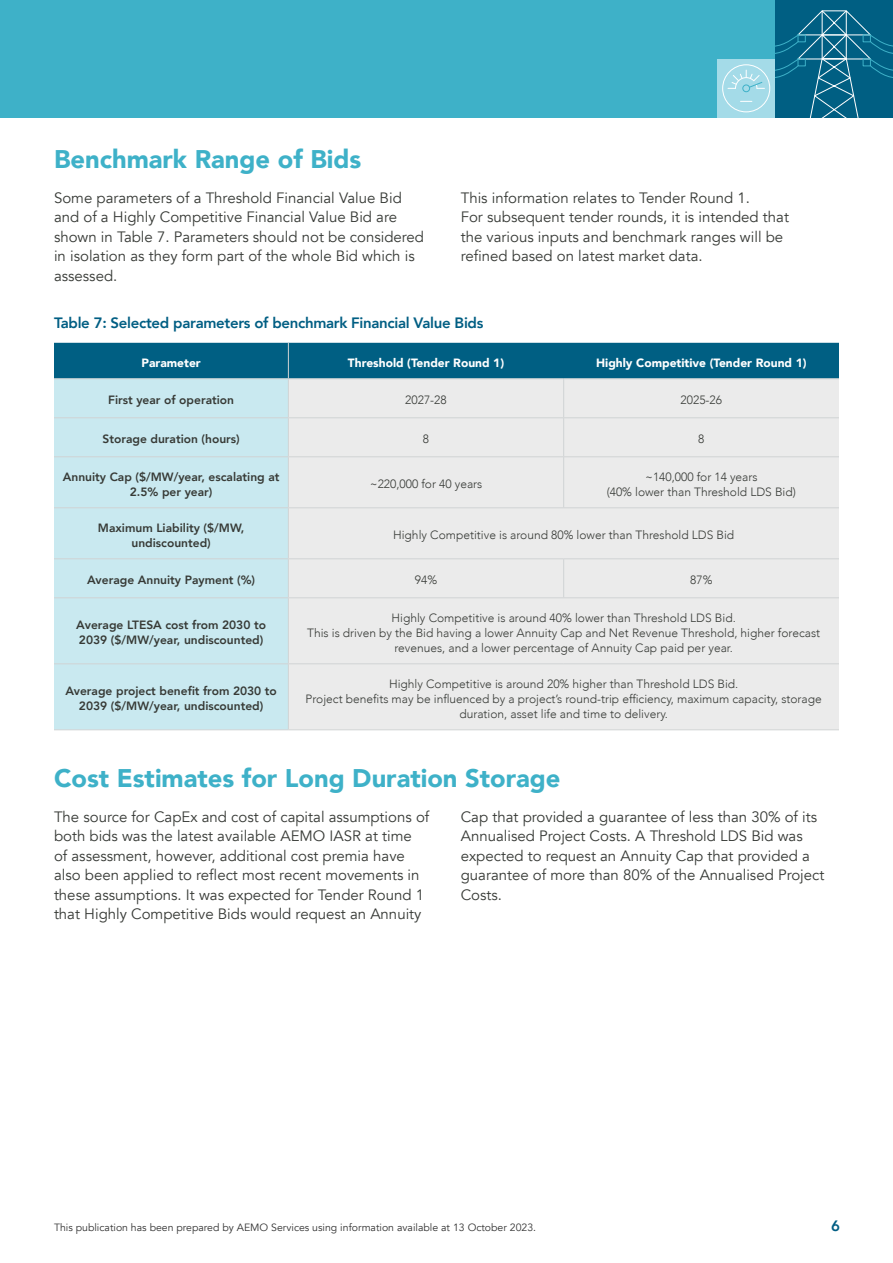
<style>
.page{position:relative;width:893px;height:1263px;background:#fff}
.page>*{position:absolute;margin:0;border:0;box-sizing:border-box;transform-origin:0 0}
.Heading_1{font:900 25.5px "Avenir";color:#3eb1c8}
.Body_text_-_charcole{font:15px/19.5px "Avenir";color:#373a36}
.Body_text_-_charcole-2{font:800 15px "Avenir";letter-spacing:-.02em;color:#005e83}
.t1{font:800 15px "Avenir";color:#005d83}
.Table_-_body__right__dark{font:300 12px/15px "Avenir";color:#373a36;text-align:center}
.Table_-_body__right__dark-2{font:800 12px/15px "Avenir";color:#373a36;text-align:center}
.Table_-_h1__black__left__white{font:900 12px "Avenir";color:#fff}
.t2{font:10.5px "Avenir";color:#333}
</style>
<div class="page">
<div style="left:0;top:0;width:893px;height:118px;background:#3eb1c8"></div>
<div style="left:717px;top:59px;width:58px;height:59px;background:#a4dbe8"></div>
<div style="left:775px;top:0;width:118px;height:118px;background:#005f83"></div>
<hr style="left:775px;top:0;width:59px;height:1px;background:#a4dbe8">
<div style="left:722px;top:64px;width:48px;height:48px;border:1px solid #fff;border-radius:50%"></div>
<div style="left:742px;top:84px;width:8px;height:8px;border:1px solid #3eb1c8;border-radius:50%"></div>
<svg style="left:728px;top:70px;width:36px;height:19px"></svg>
<svg style="left:740px;top:101px;width:12px;height:1px"></svg>
<svg style="left:775px;top:10px;width:118px;height:108px"></svg>
<svg style="left:788px;top:0;width:34px;height:1px"></svg>
<div style="left:54px;top:343px;width:785px;height:35px;background:#005f83"></div>
<div style="left:54px;top:379px;width:234px;height:350px;background:#c9e9f0"></div>
<div style="left:289px;top:379px;width:550px;height:350px;background:#ebebeb"></div>
<hr style="left:563px;top:379px;width:1px;height:38px;background:#d0d3d4">
<hr style="left:563px;top:418px;width:1px;height:38px;background:#d0d3d4">
<hr style="left:563px;top:457px;width:1px;height:50px;background:#d0d3d4">
<hr style="left:288px;top:343px;width:1px;height:35px;background:#d0d3d4">
<hr style="left:54px;top:378px;width:234px;height:1px;background:#d0d3d4">
<hr style="left:288px;top:378px;width:276px;height:1px;background:#d0d3d4">
<hr style="left:288px;top:379px;width:1px;height:38px;background:#d0d3d4">
<hr style="left:564px;top:378px;width:275px;height:1px;background:#d0d3d4">
<hr style="left:54px;top:417px;width:234px;height:1px;background:#d0d3d4">
<hr style="left:288px;top:417px;width:276px;height:1px;background:#d0d3d4">
<hr style="left:288px;top:418px;width:1px;height:38px;background:#d0d3d4">
<hr style="left:564px;top:417px;width:275px;height:1px;background:#d0d3d4">
<hr style="left:54px;top:456px;width:234px;height:1px;background:#d0d3d4">
<hr style="left:288px;top:456px;width:276px;height:1px;background:#d0d3d4">
<hr style="left:288px;top:457px;width:1px;height:50px;background:#d0d3d4">
<hr style="left:564px;top:456px;width:275px;height:1px;background:#d0d3d4">
<hr style="left:54px;top:507px;width:234px;height:1px;background:#d0d3d4">
<hr style="left:288px;top:507px;width:276px;height:1px;background:#d0d3d4">
<hr style="left:288px;top:508px;width:1px;height:50px;background:#d0d3d4">
<hr style="left:564px;top:507px;width:275px;height:1px;background:#d0d3d4">
<hr style="left:54px;top:558px;width:234px;height:1px;background:#d0d3d4">
<hr style="left:288px;top:558px;width:276px;height:1px;background:#d0d3d4">
<hr style="left:288px;top:559px;width:1px;height:38px;background:#d0d3d4">
<hr style="left:564px;top:558px;width:275px;height:1px;background:#d0d3d4">
<hr style="left:563px;top:559px;width:1px;height:38px;background:#d0d3d4">
<hr style="left:54px;top:597px;width:234px;height:1px;background:#d0d3d4">
<hr style="left:288px;top:597px;width:276px;height:1px;background:#d0d3d4">
<hr style="left:288px;top:598px;width:1px;height:65px;background:#d0d3d4">
<hr style="left:564px;top:597px;width:275px;height:1px;background:#d0d3d4">
<hr style="left:54px;top:663px;width:234px;height:1px;background:#d0d3d4">
<hr style="left:288px;top:663px;width:276px;height:1px;background:#d0d3d4">
<hr style="left:288px;top:664px;width:1px;height:65px;background:#d0d3d4">
<hr style="left:564px;top:663px;width:275px;height:1px;background:#d0d3d4">
<hr style="left:54px;top:729px;width:234px;height:1px;background:#d0d3d4">
<hr style="left:288px;top:729px;width:276px;height:1px;background:#d0d3d4">
<hr style="left:564px;top:729px;width:275px;height:1px;background:#d0d3d4">
<p class="Heading_1" style="left:54px;top:137px;width:309px">Benchmark Range of Bids</p>
<p class="Body_text_-_charcole" style="left:54px;top:188px;width:372px">Some parameters of a Threshold Financial Value Bid and of a Highly Competitive Financial Value Bid are shown in Table 7. Parameters should not be considered in isolation as they form part of the whole Bid which is assessed.</p>
<p class="Body_text_-_charcole" style="left:461px;top:188px;width:330px">This information relates to Tender Round 1.<br>For subsequent tender rounds, it is intended that the various inputs and benchmark ranges will be refined based on latest market data.</p>
<p class="Body_text_-_charcole-2" style="left:54px;top:311px;width:431px">Table 7: Selected parameters of benchmark Financial Value Bids</p>
<p class="Table_-_h1__black__left__white" style="left:142px;top:352px;width:61px">Parameter</p>
<p class="Table_-_h1__black__left__white" style="left:348px;top:352px;width:158px">Threshold (Tender Round 1)</p>
<p class="Table_-_h1__black__left__white" style="left:596px;top:352px;width:212px">Highly Competitive (Tender Round 1)</p>
<p class="Table_-_body__right__dark-2" style="left:108px;top:393px;width:127px">First year of operation</p>
<p class="Table_-_body__right__dark" style="left:405px;top:393px;width:43px">2027-28</p>
<p class="Table_-_body__right__dark" style="left:681px;top:393px;width:43px">2025-26</p>
<p class="Table_-_body__right__dark-2" style="left:103px;top:432px;width:139px">Storage duration (hours)</p>
<p class="Table_-_body__right__dark" style="left:423px;top:432px;width:8px">8</p>
<p class="Table_-_body__right__dark" style="left:698px;top:432px;width:8px">8</p>
<p class="Table_-_body__right__dark-2" style="left:63px;top:469px;width:218px">Annuity Cap ($/MW/year, escalating at<br>2.5% per year)</p>
<p class="Table_-_body__right__dark" style="left:370px;top:477px;width:114px">~220,000 for 40 years</p>
<p class="Table_-_body__right__dark" style="left:645px;top:469px;width:114px">~140,000 for 14 years</p>
<p class="Table_-_body__right__dark" style="left:607px;top:484px;width:191px">(40% lower than Threshold LDS Bid)</p>
<p class="Table_-_body__right__dark-2" style="left:98px;top:520px;width:148px">Maximum Liability ($/MW, undiscounted)</p>
<p class="Table_-_body__right__dark" style="left:393px;top:528px;width:343px">Highly Competitive is around 80% lower than Threshold LDS Bid</p>
<p class="Table_-_body__right__dark-2" style="left:87px;top:573px;width:170px">Average Annuity Payment (%)</p>
<p class="Table_-_body__right__dark" style="left:415px;top:573px;width:24px">94%</p>
<p class="Table_-_body__right__dark" style="left:690px;top:573px;width:24px">87%</p>
<p class="Table_-_body__right__dark-2" style="left:76px;top:618px;width:191px;text-align:left">Average LTESA cost from 2030 to<br>2039 ($/MW/year, undiscounted)</p>
<p class="Table_-_body__right__dark" style="left:392px;top:610px;width:346px">Highly Competitive is around 40% lower than Threshold LDS Bid.</p>
<p class="Table_-_body__right__dark" style="left:307px;top:625px;width:514px">This is driven by the Bid having a lower Annuity Cap and Net Revenue Threshold, higher forecast revenues, and a lower percentage of Annuity Cap paid per year.</p>
<p class="Table_-_body__right__dark-2" style="left:65px;top:684px;width:213px">Average project benefit from 2030 to<br>2039 ($/MW/year, undiscounted)</p>
<p class="Table_-_body__right__dark" style="left:389px;top:676px;width:351px">Highly Competitive is around 20% higher than Threshold LDS Bid.</p>
<p class="Table_-_body__right__dark" style="left:306px;top:691px;width:518px">Project benefits may be influenced by a project’s round-trip efficiency, maximum capacity, storage duration, asset life and time to delivery.</p>
<p class="Heading_1" style="left:54px;top:756px;width:508px">Cost Estimates for Long Duration Storage</p>
<p class="Body_text_-_charcole" style="left:54px;top:807px;width:377px">The source for CapEx and cost of capital assumptions of both bids was the latest available AEMO IASR at time<br>of assessment, however, additional cost premia have also been applied to reflect most recent movements in these assumptions. It was expected for Tender Round 1 that Highly Competitive Bids would request an Annuity</p>
<p class="Body_text_-_charcole" style="left:461px;top:807px;width:365px">Cap that provided a guarantee of less than 30% of its Annualised Project Costs. A Threshold LDS Bid was expected to request an Annuity Cap that provided a guarantee of more than 80% of the Annualised Project Costs.</p>
<p class="t2" style="left:54px;top:1221px;width:484px">This publication has been prepared by AEMO Services using information available at 13 October 2023.</p>
<p class="t1" style="left:831px;top:1214px;width:10px">6</p>
</div>
